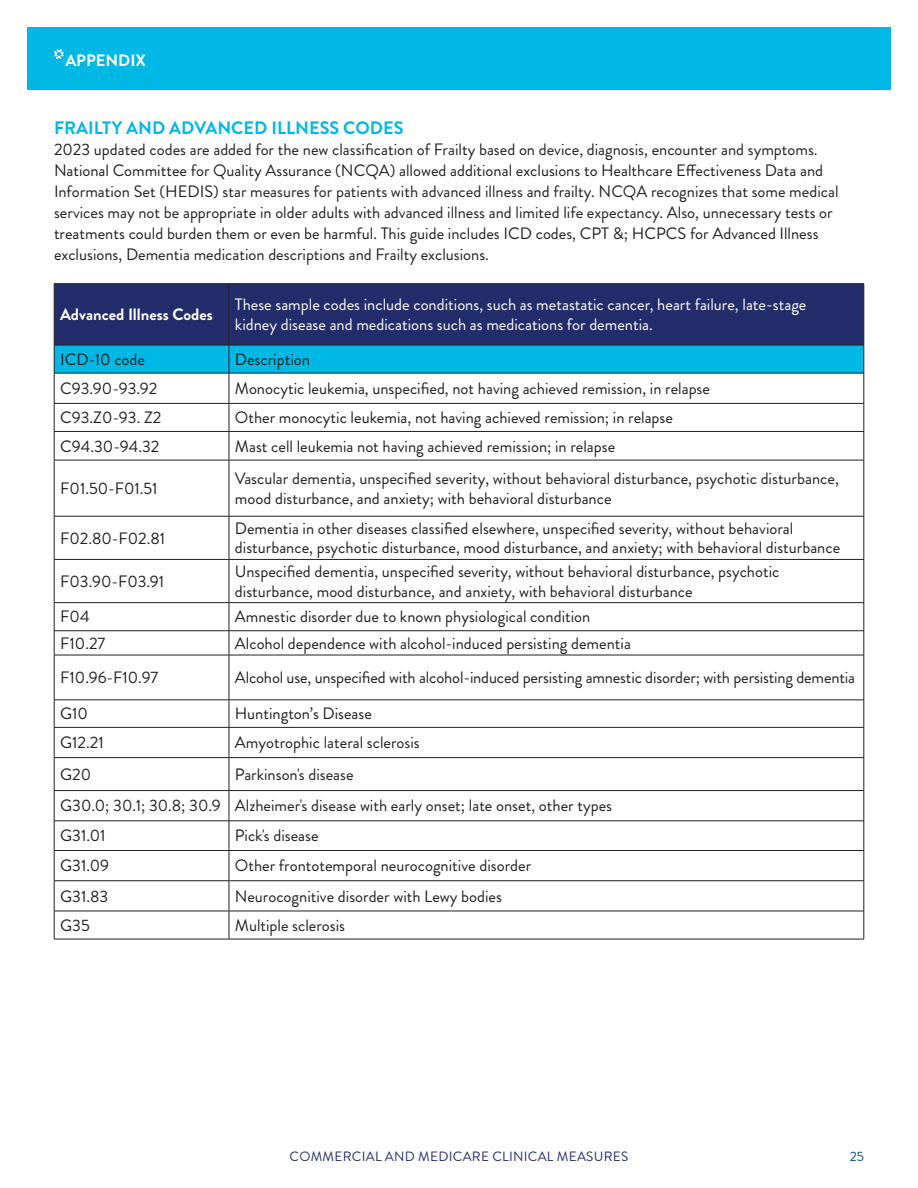
<style>
.page{position:relative;width:918px;height:1188px;background:#fff}
.page>*{position:absolute;margin:0;border:0;box-sizing:border-box;transform-origin:0 0}
.t1{font:700 18px "Brandon Grotesque";color:#00b8e5}
.t2{font:16.5px/21px "Brandon Grotesque";color:#231f20}
.t3{font:16.5px "Brandon Grotesque";color:#fff}
.body{font:700 16.5px "Brandon Grotesque";color:#fff}
.t4{font:13.5px "Brandon Grotesque";letter-spacing:.02em;color:#242d6b}
.t5{font:13.5px "Brandon Grotesque";color:#124992}
</style>
<div class="page">
<div style="left:27px;top:27px;width:864px;height:63px;background:#00b8e5"></div>
<svg style="left:54px;top:49px;width:10px;height:10px"></svg>
<div style="left:55px;top:284px;width:809px;height:61px;background:#242d6b"></div>
<svg style="left:55px;top:461px;width:809px;height:478px"></svg>
<hr style="left:54px;top:283px;width:175px;height:1px;background:#231f20">
<hr style="left:54px;top:284px;width:1px;height:61px;background:#231f20">
<hr style="left:229px;top:283px;width:635px;height:1px;background:#231f20">
<hr style="left:229px;top:284px;width:1px;height:61px;background:#231f20">
<hr style="left:864px;top:284px;width:1px;height:61px;background:#231f20">
<svg style="left:54px;top:345px;width:811px;height:115px"></svg>
<hr style="left:54px;top:516px;width:175px;height:1px;background:#231f20">
<hr style="left:54px;top:516px;width:1px;height:43px;background:#231f20">
<hr style="left:229px;top:516px;width:635px;height:1px;background:#231f20">
<hr style="left:229px;top:516px;width:1px;height:43px;background:#231f20">
<hr style="left:864px;top:516px;width:1px;height:43px;background:#231f20">
<hr style="left:54px;top:559px;width:175px;height:1px;background:#231f20">
<hr style="left:54px;top:560px;width:1px;height:42px;background:#231f20">
<hr style="left:229px;top:559px;width:635px;height:1px;background:#231f20">
<hr style="left:229px;top:560px;width:1px;height:42px;background:#231f20">
<hr style="left:864px;top:560px;width:1px;height:42px;background:#231f20">
<hr style="left:54px;top:602px;width:175px;height:1px;background:#231f20">
<hr style="left:229px;top:602px;width:635px;height:1px;background:#231f20">
<hr style="left:54px;top:630px;width:175px;height:1px;background:#231f20">
<svg style="left:54px;top:603px;width:1px;height:52px"></svg>
<hr style="left:229px;top:630px;width:635px;height:1px;background:#231f20">
<svg style="left:229px;top:603px;width:1px;height:52px"></svg>
<svg style="left:864px;top:603px;width:1px;height:52px"></svg>
<hr style="left:54px;top:655px;width:175px;height:1px;background:#231f20">
<hr style="left:54px;top:655px;width:1px;height:45px;background:#231f20">
<hr style="left:229px;top:655px;width:635px;height:1px;background:#231f20">
<hr style="left:229px;top:655px;width:1px;height:45px;background:#231f20">
<hr style="left:864px;top:655px;width:1px;height:45px;background:#231f20">
<hr style="left:54px;top:700px;width:175px;height:1px;background:#231f20">
<hr style="left:229px;top:700px;width:635px;height:1px;background:#231f20">
<hr style="left:54px;top:727px;width:175px;height:1px;background:#231f20">
<svg style="left:54px;top:700px;width:1px;height:57px"></svg>
<hr style="left:229px;top:727px;width:635px;height:1px;background:#231f20">
<svg style="left:229px;top:700px;width:1px;height:57px"></svg>
<svg style="left:864px;top:700px;width:1px;height:57px"></svg>
<hr style="left:54px;top:757px;width:175px;height:1px;background:#231f20">
<hr style="left:54px;top:758px;width:1px;height:32px;background:#231f20">
<hr style="left:229px;top:757px;width:635px;height:1px;background:#231f20">
<hr style="left:229px;top:758px;width:1px;height:32px;background:#231f20">
<hr style="left:864px;top:758px;width:1px;height:32px;background:#231f20">
<hr style="left:54px;top:790px;width:175px;height:1px;background:#231f20">
<hr style="left:54px;top:791px;width:1px;height:30px;background:#231f20">
<hr style="left:229px;top:790px;width:635px;height:1px;background:#231f20">
<hr style="left:229px;top:791px;width:1px;height:30px;background:#231f20">
<hr style="left:864px;top:791px;width:1px;height:30px;background:#231f20">
<hr style="left:54px;top:821px;width:175px;height:1px;background:#231f20">
<svg style="left:54px;top:821px;width:1px;height:29px"></svg>
<hr style="left:229px;top:821px;width:635px;height:1px;background:#231f20">
<svg style="left:229px;top:821px;width:1px;height:29px"></svg>
<svg style="left:864px;top:821px;width:1px;height:29px"></svg>
<hr style="left:54px;top:850px;width:175px;height:1px;background:#231f20">
<hr style="left:54px;top:851px;width:1px;height:30px;background:#231f20">
<hr style="left:229px;top:850px;width:635px;height:1px;background:#231f20">
<hr style="left:229px;top:851px;width:1px;height:30px;background:#231f20">
<hr style="left:864px;top:851px;width:1px;height:30px;background:#231f20">
<hr style="left:54px;top:880px;width:175px;height:1px;background:#231f20">
<hr style="left:54px;top:881px;width:1px;height:30px;background:#231f20">
<hr style="left:229px;top:880px;width:635px;height:1px;background:#231f20">
<hr style="left:229px;top:881px;width:1px;height:30px;background:#231f20">
<hr style="left:864px;top:881px;width:1px;height:30px;background:#231f20">
<hr style="left:54px;top:911px;width:175px;height:1px;background:#231f20">
<svg style="left:54px;top:911px;width:1px;height:28px"></svg>
<hr style="left:229px;top:911px;width:635px;height:1px;background:#231f20">
<svg style="left:229px;top:911px;width:1px;height:28px"></svg>
<svg style="left:864px;top:911px;width:1px;height:28px"></svg>
<hr style="left:54px;top:939px;width:175px;height:1px;background:#231f20">
<hr style="left:229px;top:939px;width:635px;height:1px;background:#231f20">
<hr style="left:54px;top:373px;width:175px;height:1px;background:#231f20">
<hr style="left:54px;top:373px;width:1px;height:30px;background:#231f20">
<hr style="left:229px;top:373px;width:635px;height:1px;background:#231f20">
<hr style="left:54px;top:403px;width:175px;height:1px;background:#231f20">
<hr style="left:229px;top:403px;width:635px;height:1px;background:#231f20">
<hr style="left:54px;top:460px;width:1px;height:56px;background:#231f20">
<hr style="left:54px;top:460px;width:175px;height:1px;background:#231f20">
<hr style="left:229px;top:460px;width:635px;height:1px;background:#231f20">
<hr style="left:229px;top:460px;width:1px;height:56px;background:#231f20">
<hr style="left:864px;top:460px;width:1px;height:56px;background:#231f20">
<p class="body" style="left:65px;top:48px;width:82px">APPENDIX</p>
<p class="t1" style="left:54px;top:115px;width:351px">FRAILTY AND ADVANCED ILLNESS CODES</p>
<p class="t2" style="left:54px;top:139px;width:786px">2023 updated codes are added for the new classification of Frailty based on device, diagnosis, encounter and symptoms.<br>National Committee for Quality Assurance (NCQA) allowed additional exclusions to Healthcare Effectiveness Data and Information Set (HEDIS) star measures for patients with advanced illness and frailty. NCQA recognizes that some medical services may not be appropriate in older adults with advanced illness and limited life expectancy. Also, unnecessary tests or treatments could burden them or even be harmful. This guide includes ICD codes, CPT &amp;; HCPCS for Advanced Illness exclusions, Dementia medication descriptions and Frailty exclusions.</p>
<p class="body" style="left:60px;top:303px;width:154px">Advanced Illness Codes</p>
<p class="t3" style="left:235px;top:293px;width:573px">These sample codes include conditions, such as metastatic cancer, heart failure, late-stage</p>
<p class="t3" style="left:235px;top:313px;width:419px">kidney disease and medications such as medications for dementia.</p>
<p class="t2" style="left:60px;top:349px;width:86px">ICD-10 code</p>
<p class="t2" style="left:235px;top:349px;width:77px">Description</p>
<p class="t2" style="left:60px;top:378px;width:99px">C93.90-93.92</p>
<p class="t2" style="left:235px;top:378px;width:477px">Monocytic leukemia, unspecified, not having achieved remission, in relapse</p>
<p class="t2" style="left:60px;top:407px;width:103px">C93.Z0-93. Z2</p>
<p class="t2" style="left:235px;top:407px;width:440px">Other monocytic leukemia, not having achieved remission; in relapse</p>
<p class="t2" style="left:60px;top:436px;width:101px">C94.30-94.32</p>
<p class="t2" style="left:235px;top:436px;width:382px">Mast cell leukemia not having achieved remission; in relapse</p>
<p class="t2" style="left:60px;top:478px;width:99px">F01.50-F01.51</p>
<p class="t2" style="left:235px;top:469px;width:605px;line-height:19.5px">Vascular dementia, unspecified severity, without behavioral disturbance, psychotic disturbance, mood disturbance, and anxiety; with behavioral disturbance</p>
<p class="t2" style="left:60px;top:528px;width:107px">F02.80-F02.81</p>
<p class="t2" style="left:235px;top:518px;width:560px">Dementia in other diseases classified elsewhere, unspecified severity, without behavioral</p>
<p class="t2" style="left:235px;top:537px;width:607px">disturbance, psychotic disturbance, mood disturbance, and anxiety; with behavioral disturbance</p>
<p class="t2" style="left:60px;top:571px;width:106px">F03.90-F03.91</p>
<p class="t2" style="left:235px;top:561px;width:546px">Unspecified dementia, unspecified severity, without behavioral disturbance, psychotic</p>
<p class="t2" style="left:235px;top:581px;width:459px">disturbance, mood disturbance, and anxiety, with behavioral disturbance</p>
<p class="t2" style="left:60px;top:607px;width:31px">F04</p>
<p class="t2" style="left:235px;top:607px;width:357px">Amnestic disorder due to known physiological condition</p>
<p class="t2" style="left:60px;top:633px;width:47px">F10.27</p>
<p class="t2" style="left:235px;top:633px;width:398px">Alcohol dependence with alcohol-induced persisting dementia</p>
<p class="t2" style="left:60px;top:667px;width:100px">F10.96-F10.97</p>
<p class="t2" style="left:235px;top:667px;width:622px">Alcohol use, unspecified with alcohol-induced persisting amnestic disorder; with persisting dementia</p>
<p class="t2" style="left:60px;top:703px;width:29px">G10</p>
<p class="t2" style="left:235px;top:703px;width:139px">Huntington’s Disease</p>
<p class="t2" style="left:60px;top:732px;width:45px">G12.21</p>
<p class="t2" style="left:235px;top:732px;width:186px">Amyotrophic lateral sclerosis</p>
<p class="t2" style="left:60px;top:764px;width:33px">G20</p>
<p class="t2" style="left:235px;top:764px;width:120px">Parkinson's disease</p>
<p class="t2" style="left:60px;top:796px;width:162px">G30.0; 30.1; 30.8; 30.9</p>
<p class="t2" style="left:235px;top:796px;width:379px">Alzheimer's disease with early onset; late onset, other types</p>
<p class="t2" style="left:60px;top:825px;width:47px">G31.01</p>
<p class="t2" style="left:235px;top:825px;width:85px">Pick's disease</p>
<p class="t2" style="left:60px;top:855px;width:51px">G31.09</p>
<p class="t2" style="left:235px;top:855px;width:298px">Other frontotemporal neurocognitive disorder</p>
<p class="t2" style="left:60px;top:886px;width:50px">G31.83</p>
<p class="t2" style="left:235px;top:886px;width:269px">Neurocognitive disorder with Lewy bodies</p>
<p class="t2" style="left:60px;top:915px;width:31px">G35</p>
<p class="t2" style="left:235px;top:915px;width:112px">Multiple sclerosis</p>
<p class="t4" style="left:290px;top:1147px;width:340px">COMMERCIAL AND MEDICARE CLINICAL MEASURES</p>
<p class="t5" style="left:850px;top:1147px;width:16px">25</p>
</div>
